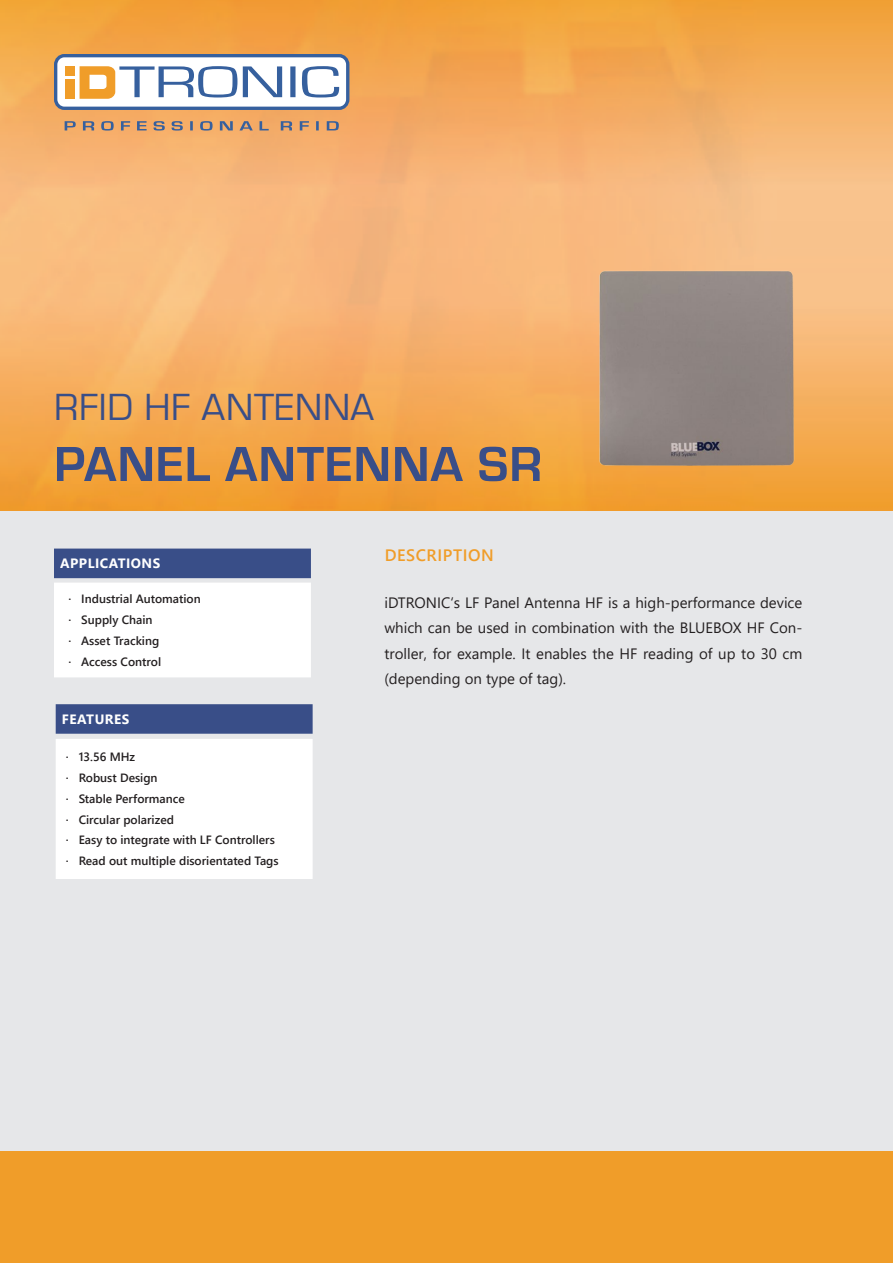
<style>
.page{position:relative;width:893px;height:1263px;background:#fff}
.page>*{position:absolute;margin:0;border:0;box-sizing:border-box;transform-origin:0 0}
.t1{font:700 51px "Eurostile T";letter-spacing:.02em;color:#394e88}
.t2{font:39px "Eurostile T";letter-spacing:.02em;color:#394e88}
.Headline_Orange{font:600 16.5px "Segoe UI";letter-spacing:.035em;color:#f09d29}
.t3{font:15px/25.5px "Segoe UI";color:#231f20;text-align:justify}
.Headline_White{font:700 13.5px "Segoe UI";letter-spacing:.035em;color:#fff}
.t4{font:600 12px "Segoe UI";color:#231f20}
</style>
<div class="page">
<div style="left:0;top:1px;width:893px;height:1262px;background:#e6e7e9"></div>
<img style="left:0;top:0;width:893px;height:510px">
<div style="left:0;top:1152px;width:893px;height:111px;background:#f09d29"></div>
<img style="left:527px;top:259px;width:334px;height:222px">
<div style="left:56px;top:56px;width:292px;height:52px;background:#fff;border-radius:9px"></div>
<div style="left:54px;top:54px;width:295px;height:56px;border:3px solid #36609e;border-radius:9px"></div>
<div style="left:65px;top:66px;width:10px;height:10px;background:#f09d29"></div>
<div style="left:65px;top:79px;width:10px;height:20px;background:#f09d29"></div>
<svg style="left:80px;top:66px;width:259px;height:33px"></svg>
<svg style="left:65px;top:121px;width:274px;height:10px;background:#b99477"></svg>
<div style="left:57px;top:586px;width:251px;height:88px;background:#fff"></div>
<div style="left:54px;top:583px;width:257px;height:94px;border:6px solid #fff"></div>
<div style="left:57px;top:552px;width:251px;height:23px;background:#394e88"></div>
<div style="left:54px;top:549px;width:257px;height:29px;border:6px solid #394e88"></div>
<div style="left:59px;top:742px;width:251px;height:134px;background:#fff"></div>
<div style="left:56px;top:739px;width:257px;height:140px;border:6px solid #fff"></div>
<div style="left:59px;top:707px;width:251px;height:24px;background:#394e88"></div>
<div style="left:56px;top:704px;width:257px;height:30px;border:6px solid #394e88"></div>
<p class="t2" style="left:54px;top:386px;width:322px">RFID HF ANTENNA</p>
<p class="t1" style="left:54px;top:436px;width:490px">PANEL ANTENNA SR</p>
<p class="Headline_White" style="left:60px;top:551px;width:102px">APPLICATIONS</p>
<p class="t4" style="left:69px;top:588px;width:134px">· Industrial Automation</p>
<p class="t4" style="left:69px;top:608px;width:86px">· Supply Chain</p>
<p class="t4" style="left:69px;top:629px;width:92px">· Asset Tracking</p>
<p class="t4" style="left:69px;top:650px;width:94px">· Access Control</p>
<p class="Headline_White" style="left:62px;top:706px;width:69px">FEATURES</p>
<p class="t4" style="left:66px;top:746px;width:71px">· 13.56 MHz</p>
<p class="t4" style="left:66px;top:766px;width:93px">· Robust Design</p>
<p class="t4" style="left:66px;top:787px;width:120px">· Stable Performance</p>
<p class="t4" style="left:66px;top:808px;width:109px">· Circular polarized</p>
<p class="t4" style="left:66px;top:829px;width:210px">· Easy to integrate with LF Controllers</p>
<p class="t4" style="left:66px;top:850px;width:214px">· Read out multiple disorientated Tags</p>
<p class="Headline_Orange" style="left:385px;top:539px;width:111px">DESCRIPTION</p>
<p class="t3" style="left:384px;top:588px;width:419px">iDTRONIC‘s LF Panel Antenna HF is a high-performance device which can be used in combination with the BLUEBOX HF Con&shy;troller, for example. It enables the HF reading of up to 30 cm (depending on type of tag).</p>
</div>
